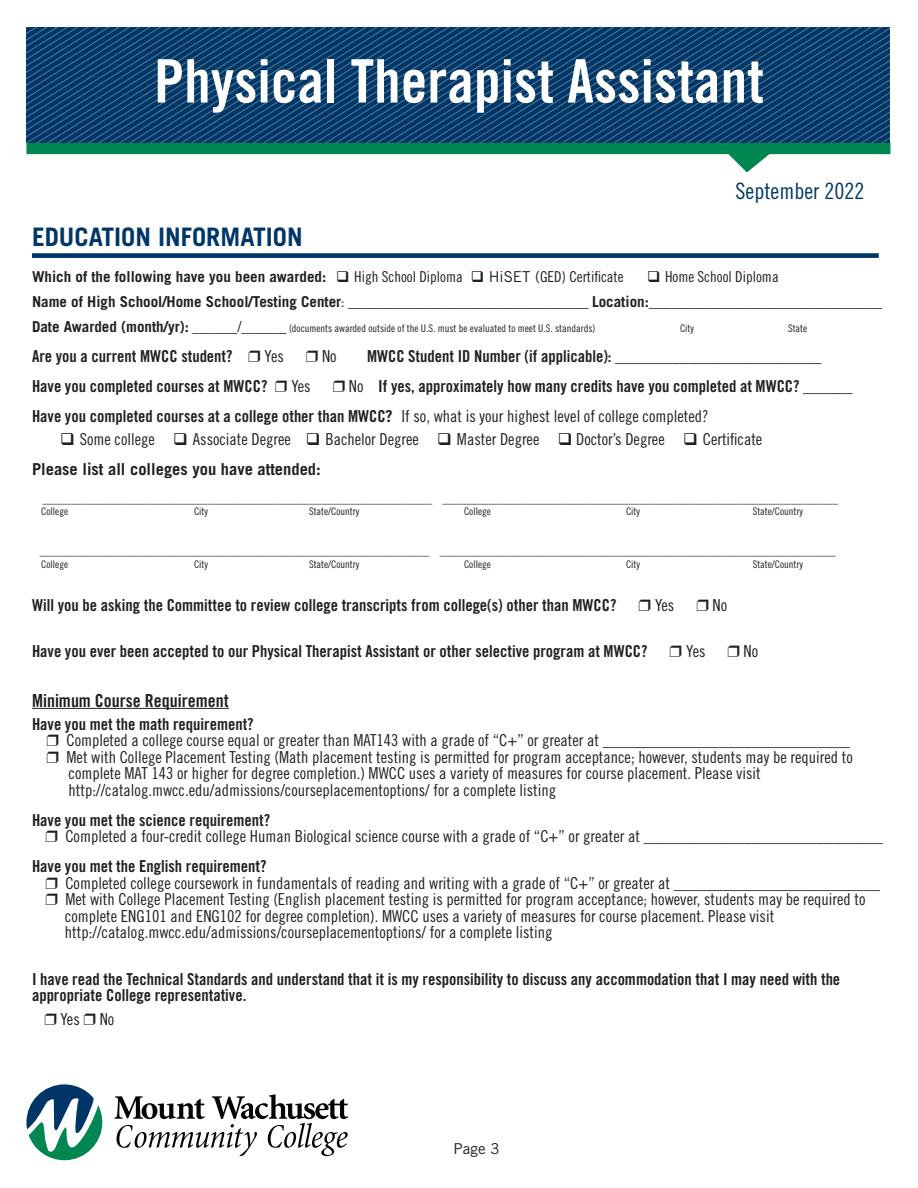
<style>
.page{position:relative;width:918px;height:1188px;background:#fff}
.page>*{position:absolute;margin:0;border:0;box-sizing:border-box;transform-origin:0 0}
.t1{font:60px "Trade Gothic LT Std Bd Cn 20";color:#fff}
.t2{font:700 25.5px "Trade Gothic LT Std";color:#003667}
.t3{font:22.5px "Trade Gothic LT Std Cn 18";color:#003667}
.Body_Text{font:18px "Trade Gothic LT Std Bd Cn 20";color:#231f20}
.Body_Text-2{font:16.5px/16.5px "Trade Gothic LT Std Cn 18";color:#231f20}
.Sub_head_-_black{font:16.5px/16.5px "Trade Gothic LT Std Bd Cn 20";color:#231f20}
.t4{font:700 16.5px "Trade Gothic LT Std";color:#231f20}
.Body_Text-3{font:16.5px "Trade Gothic LT Std Bd Cn 20";color:#231f20}
.Sub_head_-_black-2{font:16.5px "Trade Gothic LT Std Cn 18";color:#231f20}
.t5{font:15px "Trade Gothic LT Std Cn 18";color:#231f20}
.t6{font:700 15px "Trade Gothic LT Std";color:#231f20}
.t7{font:15px "Trade Gothic LT Std";color:#231f20}
.t8{font:11.7px "Trade Gothic LT Std Cn 18";color:#231f20}
.t9{font:10.5px "Trade Gothic LT Std Cn 18";color:#231f20}
.s1{font-family:"Trade Gothic LT Std Cn 18";font-weight:400}
.s2{font-weight:400}
.s3{font-family:"Trade Gothic LT Std";font-weight:700}
.s4{font-family:"Trade Gothic LT Std";font-weight:700;font-size:15px}
.s5{font-size:15px}
.s6{font-family:"Trade Gothic LT Std Cn 18"}
</style>
<div class="page">
<svg style="left:114px;top:1094px;width:234px;height:62px"></svg>
<svg style="left:26px;top:1084px;width:76px;height:76px"></svg>
<svg style="left:26px;top:143px;width:864px;height:29px"></svg>
<svg style="left:26px;top:27px;width:766px;height:116px;background:#0f4270"></svg>
<hr style="left:32px;top:708px;width:197px;height:1px;background:#231f20">
<div style="left:32px;top:253px;width:847px;height:5px;background:#003667"></div>
<p class="t1" style="left:154px;top:45px;width:611px">Physical Therapist Assistant</p>
<p class="t3" style="left:736px;top:178px;width:130px">September 2022</p>
<p class="t2" style="left:32px;top:221px;width:272px">EDUCATION INFORMATION</p>
<p class="t6" style="left:32px;top:268px;width:593px">Which of the following have you been awarded: ❑ <span class="s1">High School Diploma</span> ❑ <span class="s2">HiSET (</span><span class="s1">GED) Certificate</span></p>
<p class="t5" style="left:647px;top:268px;width:133px">❑ Home School Diploma</p>
<p class="t5" style="left:32px;top:293px;width:852px"><span class="s3">Name of High School/Home School/Testing Center</span>: ________________________________ <span class="s3">Location:</span>_______________________________</p>
<p class="t9" style="left:32px;top:322px;width:565px"><span class="s4">Date Awarded (month/yr):</span> <span class="s5">______/______</span> (documents awarded outside of the U.S. must be evaluated to meet U.S. standards)</p>
<p class="t9" style="left:680px;top:322px;width:16px">City</p>
<p class="t9" style="left:788px;top:322px;width:21px">State</p>
<p class="Sub_head_-_black" style="left:32px;top:348px;width:202px">Are you a current MWCC student?</p>
<p class="Sub_head_-_black-2" style="left:265px;top:346px;width:21px">Yes</p>
<p class="Sub_head_-_black-2" style="left:322px;top:346px;width:16px">No</p>
<p class="Sub_head_-_black" style="left:367px;top:348px;width:456px">MWCC Student ID Number (if applicable): _________________________</p>
<p class="Sub_head_-_black" style="left:32px;top:378px;width:237px">Have you completed courses at MWCC?</p>
<p class="Sub_head_-_black-2" style="left:291px;top:376px;width:21px">Yes</p>
<p class="Sub_head_-_black" style="left:349px;top:378px;width:505px"><span class="s6">No</span> If yes, approximately how many credits have you completed at MWCC? ______</p>
<p class="Sub_head_-_black" style="left:32px;top:408px;width:678px">Have you completed courses at a college other than MWCC<span class="s3">?</span> <span class="s6">If so, what is your highest level of college completed?</span></p>
<p class="Body_Text-2" style="left:60px;top:431px;width:704px">❑ Some college ❑ Associate Degree ❑ Bachelor Degree ❑ Master Degree ❑ Doctor’s Degree ❑ Certificate</p>
<p class="t4" style="left:32px;top:459px;width:290px">Please list all colleges you have attended:</p>
<p class="t8" style="left:42px;top:492px;width:797px">___________________________________________________________________ ____________________________________________________________________</p>
<p class="t9" style="left:41px;top:505px;width:28px">College</p>
<p class="t9" style="left:194px;top:505px;width:16px">City</p>
<p class="t9" style="left:309px;top:505px;width:52px">State/Country</p>
<p class="t9" style="left:464px;top:505px;width:28px">College</p>
<p class="t9" style="left:626px;top:505px;width:16px">City</p>
<p class="t9" style="left:753px;top:505px;width:52px">State/Country</p>
<p class="t8" style="left:40px;top:544px;width:797px">___________________________________________________________________ ____________________________________________________________________</p>
<p class="t9" style="left:41px;top:558px;width:28px">College</p>
<p class="t9" style="left:194px;top:558px;width:16px">City</p>
<p class="t9" style="left:309px;top:558px;width:52px">State/Country</p>
<p class="t9" style="left:464px;top:558px;width:28px">College</p>
<p class="t9" style="left:626px;top:558px;width:16px">City</p>
<p class="t9" style="left:753px;top:558px;width:52px">State/Country</p>
<p class="Sub_head_-_black" style="left:32px;top:596px;width:586px">Will you be asking the Committee to review college transcripts from college(s) other than MWCC?</p>
<p class="Sub_head_-_black-2" style="left:655px;top:595px;width:21px">Yes</p>
<p class="Sub_head_-_black-2" style="left:713px;top:595px;width:16px">No</p>
<p class="Sub_head_-_black" style="left:32px;top:643px;width:617px">Have you ever been accepted to our Physical Therapist Assistant or other selective program at MWCC?</p>
<p class="Sub_head_-_black-2" style="left:686px;top:641px;width:21px">Yes</p>
<p class="Sub_head_-_black-2" style="left:744px;top:641px;width:16px">No</p>
<p class="Body_Text" style="left:32px;top:689px;width:198px">Minimum Course Requirement</p>
<p class="Body_Text-3" style="left:32px;top:714px;width:223px">Have you met the math requirement?</p>
<p class="Body_Text-2" style="left:67px;top:732px;width:785px">Completed a college course equal or greater than MAT143 with a grade of “C+” or greater at ______________________________</p>
<p class="Body_Text-2" style="left:67px;top:749px;width:788px">Met with College Placement Testing (Math placement testing is permitted for program acceptance; however, students may be required to complete MAT 143 or higher for degree completion.) MWCC uses a variety of measures for course placement. Please visit http://catalog.mwcc.edu/admissions/courseplacementoptions/ for a complete listing</p>
<p class="Sub_head_-_black" style="left:32px;top:812px;width:240px">Have you met the science requirement?</p>
<p class="Body_Text-2" style="left:65px;top:828px;width:819px">Completed a four-credit college Human Biological science course with a grade of “C+” or greater at _____________________________</p>
<p class="Sub_head_-_black" style="left:32px;top:858px;width:236px">Have you met the English requirement?</p>
<p class="Body_Text-2" style="left:65px;top:875px;width:816px">Completed college coursework in fundamentals of reading and writing with a grade of “C+” or greater at _________________________</p>
<p class="Body_Text-2" style="left:65px;top:891px;width:802px">Met with College Placement Testing (English placement testing is permitted for program acceptance; however, students may be required to complete ENG101 and ENG102 for degree completion). MWCC uses a variety of measures for course placement. Please visit http://catalog.mwcc.edu/admissions/courseplacementoptions/ for a complete listing</p>
<p class="Sub_head_-_black" style="left:32px;top:971px;width:810px">I have read the Technical Standards and understand that it is my responsibility to discuss any accommodation that I may need with the appropriate College representative.</p>
<p class="Body_Text-2" style="left:61px;top:1010px;width:55px">Yes No</p>
<p class="t7" style="left:453px;top:1140px;width:48px">Page 3</p>
</div>
